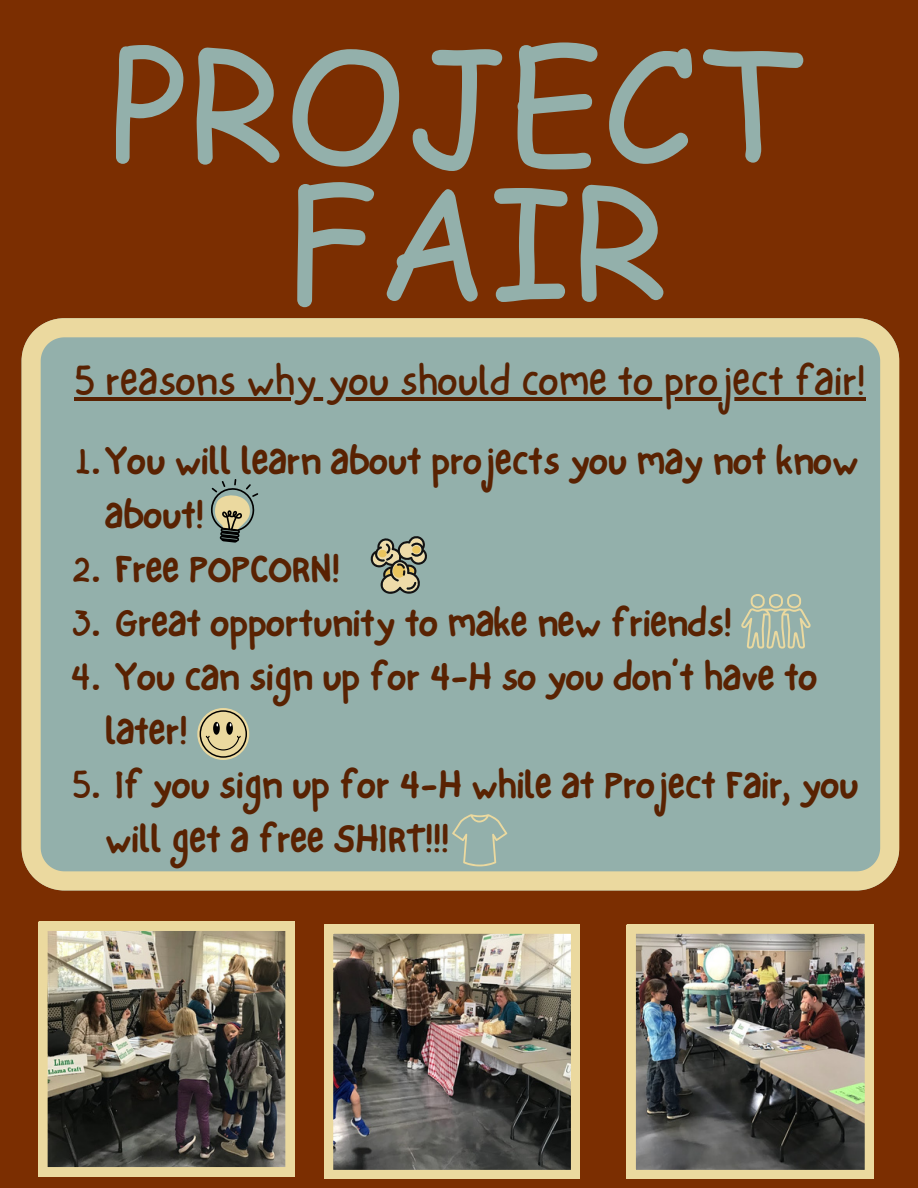
<style>
.page{position:relative;width:918px;height:1188px;background:#7b2e01}
.page>*{position:absolute;margin:0;border:0;box-sizing:border-box;transform-origin:0 0}
.t1{font:152.55px "Comic Sans MS";color:#93b0ab}
.t2{font:42px "NF One Little Font Regular";color:#592202}
.t3{font:39px/54px "NF One Little Font Bold";color:#592202}
.s1{font-family:"NF One Little Font Regular"}
</style>
<div class="page">
<svg style="left:22px;top:318px;width:877px;height:572px;background:#9cb3a9"></svg>
<img style="left:39px;top:922px;width:255px;height:254px">
<img style="left:324px;top:925px;width:256px;height:254px">
<img style="left:627px;top:925px;width:246px;height:254px">
<svg style="left:370px;top:536px;width:57px;height:58px;background:#94967d"></svg>
<svg style="left:211px;top:479px;width:47px;height:64px;background:#8e9986"></svg>
<svg style="left:741px;top:594px;width:70px;height:55px;background:#abbba7"></svg>
<svg style="left:197px;top:708px;width:52px;height:52px"></svg>
<svg style="left:200px;top:710px;width:47px;height:48px;background:#b7ae84"></svg>
<svg style="left:452px;top:814px;width:55px;height:52px;background:#9eb5a9"></svg>
<hr style="left:74px;top:397px;width:792px;height:4px;background:#592202">
<p class="t1" style="left:109px;top:-6px;width:691px">PROJECT</p>
<p class="t1" style="left:284px;top:131px;width:385px">FAIR</p>
<p class="t2" style="left:74px;top:356px;width:793px">5 reasons why you should come to project fair!</p>
<p class="t3" style="left:105px;top:434px;width:755px;text-indent:-30px"><span class="s1">1.</span>You will learn about projects you may not know about!</p>
<p class="t3" style="left:72px;top:542px;width:270px"><span class="s1">2.</span> Free POPCORN!</p>
<p class="t3" style="left:71px;top:596px;width:662px"><span class="s1">3.</span> Great opportunity to make new friends!</p>
<p class="t3" style="left:105px;top:650px;width:714px;text-indent:-35px"><span class="s1">4.</span> You can sign up for 4-H so you don’t have to later!</p>
<p class="t3" style="left:105px;top:758px;width:755px;text-indent:-33px"><span class="s1">5.</span> If you sign up for 4-H while at Project Fair, you will get a free SHIRT!!!</p>
</div>
